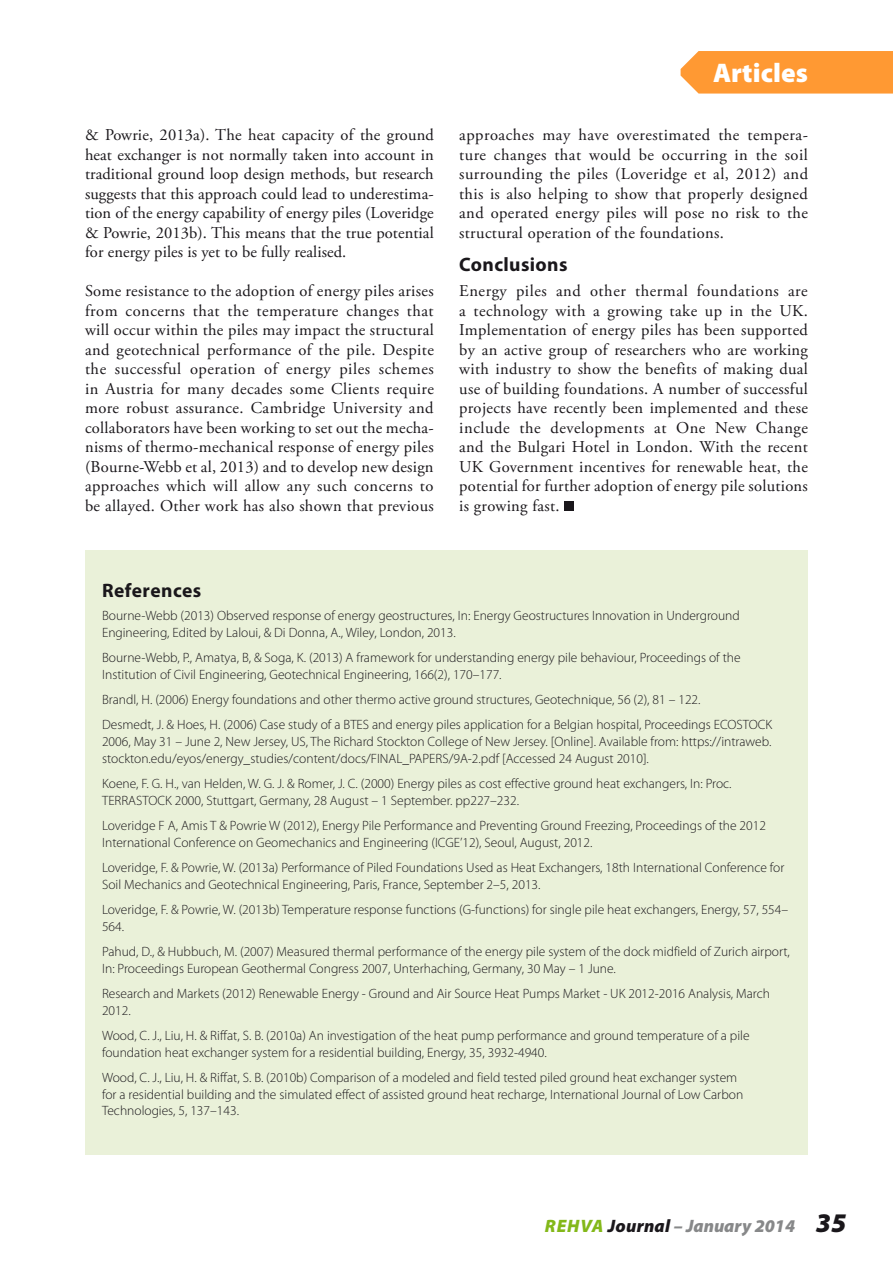
<style>
.page{position:relative;width:893px;height:1263px;background:#fff}
.page>*{position:absolute;margin:0;border:0;box-sizing:border-box;transform-origin:0 0}
.t1{font:900 27px "Myriad Pro";letter-spacing:.005em;color:#fff}
.t2{font:700 19.5px "Myriad Pro";letter-spacing:.02em;color:#1a171b}
.t3{font:italic 900 18px "Myriad Pro";letter-spacing:.015em;color:#878889}
.t4{font:16.5px/19.5px "Adobe Garamond Pro";letter-spacing:.02em;color:#1a171b;text-align:justify}
.t5{font:300 13.5px/16.8px "Myriad Pro";color:#1a171b}
.s1{color:#83b819}
.s2{color:#1a171b}
.s3{font-size:27px;color:#1a171b}
</style>
<div class="page">
<div style="left:564px;top:501px;width:10px;height:10px;background:#1a171b"></div>
<div style="left:85px;top:550px;width:723px;height:604px;background:#eaf1d9"></div>
<div style="left:681px;top:51px;width:212px;height:43px;background:#f93"></div>
<p class="t4" style="left:85px;top:126px;width:350px">&amp; Powrie, 2013a). The heat capacity of the ground heat exchanger is not normally taken into account in traditional ground loop design methods, but research suggests that this approach could lead to underestima&shy;tion of the energy capability of energy piles (Loveridge &amp; Powrie, 2013b). This means that the true potential for energy piles is yet to be fully realised.</p>
<p class="t4" style="left:85px;top:282px;width:350px">Some resistance to the adoption of energy piles arises from concerns that the temperature changes that will occur within the piles may impact the structural and geotechnical performance of the pile. Despite the successful operation of energy piles schemes in Austria for many decades some Clients require more robust assurance. Cambridge University and collaborators have been working to set out the mecha&shy;nisms of thermo-mechanical response of energy piles (Bourne-Webb et al, 2013) and to develop new design approaches which will allow any such concerns to be allayed. Other work has also shown that previous</p>
<h1 class="t1" style="left:713px;top:54px;width:96px">Articles</h1>
<p class="t4" style="left:459px;top:126px;width:350px">approaches may have overestimated the tempera&shy;ture changes that would be occurring in the soil surrounding the piles (Loveridge et al, 2012) and this is also helping to show that properly designed and operated energy piles will pose no risk to the structural operation of the foundations.</p>
<h2 class="t2" style="left:459px;top:251px;width:110px">Conclusions</h2>
<p class="t4" style="left:459px;top:282px;width:350px">Energy piles and other thermal foundations are a technology with a growing take up in the UK.<br>Implementation of energy piles has been supported by an active group of researchers who are working with industry to show the benefits of making dual use of building foundations. A number of successful projects have recently been implemented and these include the developments at One New Change and the Bulgari Hotel in London. With the recent UK Government incentives for renewable heat, the potential for further adoption of energy pile solutions is growing fast.</p>
<h2 class="t2" style="left:102px;top:578px;width:101px">References</h2>
<p class="t5" style="left:102px;top:607px;width:639px">Bourne-Webb (2013) Observed response of energy geostructures, In: Energy Geostructures Innovation in Underground<br>Engineering, Edited by Laloui, &amp; Di Donna, A., Wiley, London, 2013.</p>
<p class="t5" style="left:102px;top:649px;width:640px">Bourne-Webb, P., Amatya, B, &amp; Soga, K. (2013) A framework for understanding energy pile behaviour, Proceedings of the<br>Institution of Civil Engineering, Geotechnical Engineering, 166(2), 170–177.</p>
<p class="t5" style="left:102px;top:687px;width:672px;line-height:25.2px">Brandl, H. (2006) Energy foundations and other thermo active ground structures, Geotechnique, 56 (2), 81 – 122.<br>Desmedt, J. &amp; Hoes, H. (2006) Case study of a BTES and energy piles application for a Belgian hospital, Proceedings ECOSTOCK</p>
<p class="t5" style="left:102px;top:733px;width:671px">2006, May 31 – June 2, New Jersey, US, The Richard Stockton College of New Jersey. [Online]. Available from: https://intraweb. stockton.edu/eyos/energy_studies/content/docs/FINAL_PAPERS/9A-2.pdf [Accessed 24 August 2010].</p>
<p class="t5" style="left:102px;top:775px;width:631px">Koene, F. G. H., van Helden, W. G. J. &amp; Romer, J. C. (2000) Energy piles as cost effective ground heat exchangers, In: Proc.<br>TERRASTOCK 2000, Stuttgart, Germany, 28 August – 1 September. pp227–232.</p>
<p class="t5" style="left:102px;top:817px;width:665px">Loveridge F A, Amis T &amp; Powrie W (2012), Energy Pile Performance and Preventing Ground Freezing, Proceedings of the 2012<br>International Conference on Geomechanics and Engineering (ICGE’12), Seoul, August, 2012.</p>
<p class="t5" style="left:102px;top:859px;width:684px">Loveridge, F. &amp; Powrie, W. (2013a) Performance of Piled Foundations Used as Heat Exchangers, 18th International Conference for<br>Soil Mechanics and Geotechnical Engineering, Paris, France, September 2–5, 2013.</p>
<p class="t5" style="left:102px;top:901px;width:688px">Loveridge, F. &amp; Powrie, W. (2013b) Temperature response functions (G-functions) for single pile heat exchangers, Energy, 57, 554–<br>564.</p>
<p class="t5" style="left:102px;top:943px;width:689px">Pahud, D., &amp; Hubbuch, M. (2007) Measured thermal performance of the energy pile system of the dock midfield of Zurich airport,<br>In: Proceedings European Geothermal Congress 2007, Unterhaching, Germany, 30 May – 1 June.</p>
<p class="t5" style="left:102px;top:985px;width:669px">Research and Markets (2012) Renewable Energy - Ground and Air Source Heat Pumps Market - UK 2012-2016 Analysis, March<br>2012.</p>
<p class="t5" style="left:102px;top:1027px;width:649px">Wood, C. J., Liu, H. &amp; Riffat, S. B. (2010a) An investigation of the heat pump performance and ground temperature of a pile foundation heat exchanger system for a residential building, Energy, 35, 3932-4940.</p>
<p class="t5" style="left:102px;top:1069px;width:643px">Wood, C. J., Liu, H. &amp; Riffat, S. B. (2010b) Comparison of a modeled and field tested piled ground heat exchanger system for a residential building and the simulated effect of assisted ground heat recharge, International Journal of Low Carbon<br>Technologies, 5, 137–143.</p>
<h3 class="t3" style="left:545px;top:1214px;width:303px"><span class="s1">REHVA</span> <span class="s2">Journal</span> – January 2014 <span class="s3">35</span></h3>
</div>
